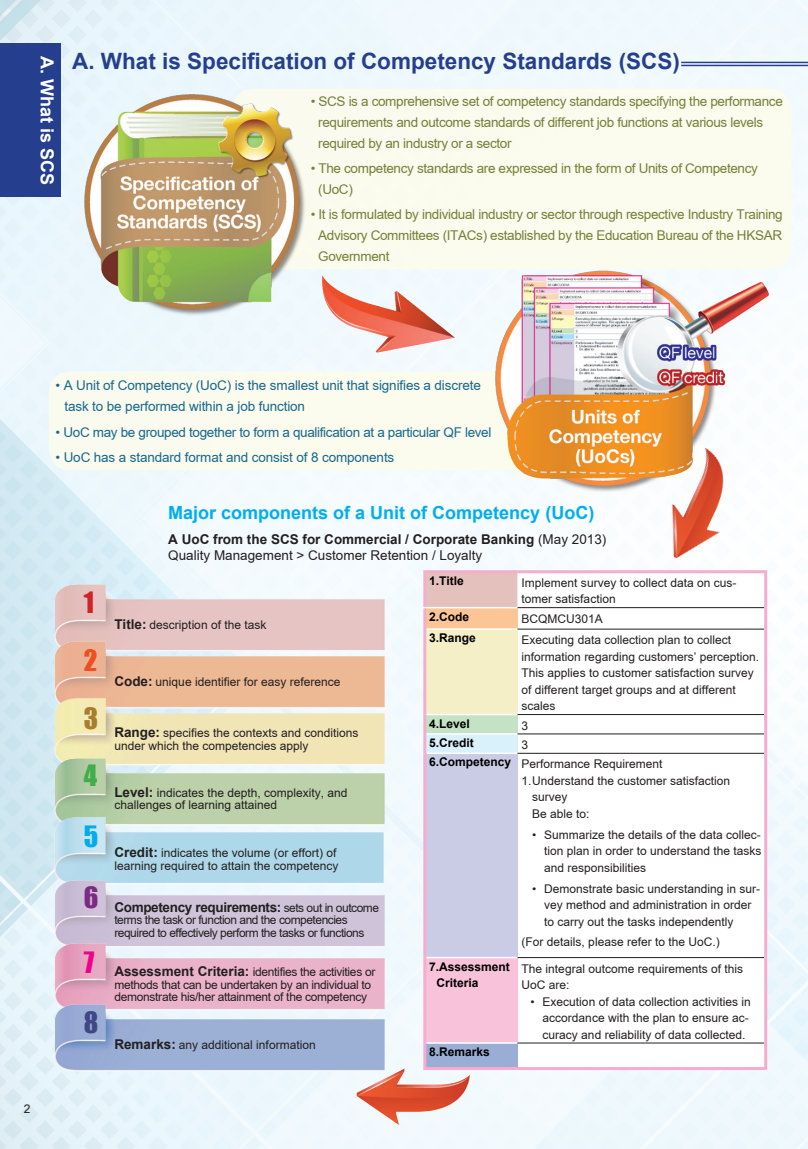
<style>
.page{position:relative;width:808px;height:1149px;background:#fff}
.page>*{position:absolute;margin:0;border:0;box-sizing:border-box;transform-origin:0 0}
.t1{font:27px "Impact";color:#d1232a}
.t2{font:27px "Impact";color:#f04d22}
.t3{font:27px "Impact";color:#a87e2c}
.t4{font:27px "Impact";color:#40ae49}
.t5{font:27px "Impact";color:#00aeef}
.t6{font:27px "Impact";color:#7e2a85}
.t7{font:27px "Impact";color:#ed028c}
.t8{font:27px "Impact";color:#3f4787}
.t9{font:700 22.5px "Arial";color:#253f8e}
.t10{font:700 18px "Arial";color:#00aeef}
.t11{font:700 18px "Arial";color:#fff}
.t12{font:13.5px/21px "Arial";letter-spacing:-.025em;color:#777f38}
.t13{font:13.5px/21px "Arial";letter-spacing:-.01em;color:#18688d}
.t14{font:700 13.5px "Arial";color:#231f20}
.t15{font:13.5px "Arial";color:#231f20}
.t16{font:700 13.5px "Arial";letter-spacing:-.025em;color:#231f20}
.t17{font:12px/16.5px "Arial";color:#231f20}
.t18{font:12px/12.1px "Arial";letter-spacing:-.025em;color:#231f20}
.t19{font:12px/12.1px "Arial";letter-spacing:-.04em;color:#231f20}
.t20{font:700 12px/16.5px "Arial";color:#000}
.s1{font-weight:400}
.s2{font-weight:700;font-size:13.5px}
.s3{font-weight:400;font-size:12px}
</style>
<div class="page">
<img style="left:0;top:0;width:808px;height:1148px">
<img style="left:49px;top:579px;width:342px;height:57px">
<img style="left:49px;top:636px;width:342px;height:57px">
<img style="left:49px;top:693px;width:342px;height:60px">
<img style="left:49px;top:753px;width:342px;height:80px">
<img style="left:49px;top:812px;width:341px;height:63px">
<img style="left:49px;top:875px;width:342px;height:63px">
<img style="left:49px;top:938px;width:342px;height:61px">
<img style="left:49px;top:999px;width:342px;height:80px">
<div style="left:232px;top:89px;width:559px;height:180px;background:#fffde9;border-radius:21px"></div>
<div style="left:49px;top:371px;width:495px;height:99px;background:#fffde9;border-radius:21px"></div>
<img style="left:71px;top:80px;width:702px;height:452px">
<div style="left:0;top:43px;width:60px;height:153px;background:#253f8e"></div>
<hr style="left:681px;top:62px;width:127px;height:1px;background:#253f8e">
<hr style="left:681px;top:65px;width:127px;height:1px;background:#253f8e">
<img style="left:354px;top:1066px;width:118px;height:60px">
<img style="left:648px;top:440px;width:104px;height:130px">
<div style="left:425px;top:571px;width:92px;height:36px;background:#e5c1be"></div>
<svg style="left:517px;top:573px;width:247px;height:493px"></svg>
<div style="left:425px;top:607px;width:92px;height:22px;background:#fcc596"></div>
<div style="left:425px;top:629px;width:92px;height:85px;background:#f4efc7"></div>
<div style="left:425px;top:714px;width:92px;height:19px;background:#c4e2c4"></div>
<div style="left:425px;top:733px;width:92px;height:20px;background:#d9f1fb"></div>
<div style="left:425px;top:753px;width:92px;height:204px;background:#cacce6"></div>
<div style="left:425px;top:957px;width:92px;height:85px;background:#f8c3da"></div>
<div style="left:425px;top:1042px;width:92px;height:26px;background:#9aadd5"></div>
<hr style="left:517px;top:607px;width:247px;height:1px;background:#231f20">
<hr style="left:517px;top:628px;width:247px;height:1px;background:#231f20">
<hr style="left:517px;top:714px;width:247px;height:1px;background:#231f20">
<hr style="left:517px;top:733px;width:247px;height:1px;background:#231f20">
<hr style="left:517px;top:752px;width:247px;height:1px;background:#231f20">
<hr style="left:517px;top:957px;width:247px;height:1px;background:#231f20">
<hr style="left:517px;top:1042px;width:247px;height:1px;background:#231f20">
<hr style="left:426px;top:628px;width:91px;height:1px;background:#fff">
<hr style="left:426px;top:713px;width:91px;height:2px;background:#fff">
<hr style="left:426px;top:733px;width:91px;height:1px;background:#fff">
<hr style="left:426px;top:752px;width:91px;height:1px;background:#fff">
<hr style="left:426px;top:956px;width:91px;height:2px;background:#fff">
<hr style="left:426px;top:1041px;width:91px;height:2px;background:#fff">
<hr style="left:423px;top:606px;width:94px;height:2px;background:#fff">
<hr style="left:423px;top:570px;width:94px;height:3px;background:#f5adce">
<hr style="left:423px;top:573px;width:3px;height:33px;background:#f5adce">
<hr style="left:517px;top:570px;width:250px;height:3px;background:#f5adce">
<hr style="left:764px;top:573px;width:3px;height:34px;background:#f5adce">
<hr style="left:423px;top:608px;width:3px;height:21px;background:#f5adce">
<hr style="left:764px;top:607px;width:3px;height:22px;background:#f5adce">
<hr style="left:423px;top:629px;width:3px;height:85px;background:#f5adce">
<hr style="left:764px;top:629px;width:3px;height:85px;background:#f5adce">
<hr style="left:423px;top:714px;width:3px;height:19px;background:#f5adce">
<hr style="left:764px;top:714px;width:3px;height:19px;background:#f5adce">
<hr style="left:423px;top:733px;width:3px;height:20px;background:#f5adce">
<hr style="left:764px;top:733px;width:3px;height:20px;background:#f5adce">
<hr style="left:423px;top:753px;width:3px;height:204px;background:#f5adce">
<hr style="left:764px;top:753px;width:3px;height:204px;background:#f5adce">
<hr style="left:423px;top:957px;width:3px;height:85px;background:#f5adce">
<hr style="left:764px;top:957px;width:3px;height:85px;background:#f5adce">
<hr style="left:423px;top:1042px;width:3px;height:24px;background:#f5adce">
<hr style="left:764px;top:1042px;width:3px;height:24px;background:#f5adce">
<hr style="left:423px;top:1066px;width:94px;height:3px;background:#f5adce">
<hr style="left:517px;top:1066px;width:250px;height:3px;background:#f5adce">
<p class="t11" style="left:59px;top:56px;width:131px;rotate:90deg">A. What is SCS</p>
<p class="t9" style="left:72px;top:46px;width:609px">A. What is Specification of Competency Standards (SCS)</p>
<p class="t12" style="left:318px;top:90px;width:466px;text-indent:-8px">• SCS is a comprehensive set of competency standards specifying the performance requirements and outcome standards of different job functions at various levels required by an industry or a sector</p>
<p class="t12" style="left:318px;top:158px;width:441px;text-indent:-8px">• The competency standards are expressed in the form of Units of Competency (UoC)</p>
<p class="t12" style="left:318px;top:204px;width:466px;text-align:justify;text-indent:-8px">• It is formulated by individual industry or sector through respective Industry Training Advisory Committees (ITACs) established by the Education Bureau of the HKSAR Government</p>
<p class="t17" style="left:24px;top:1100px;width:8px">2</p>
<p class="t13" style="left:64px;top:375px;width:418px;text-indent:-9px">• A Unit of Competency (UoC) is the smallest unit that signifies a discrete task to be performed within a job function</p>
<p class="t13" style="left:55px;top:421px;width:437px">• UoC may be grouped together to form a qualification at a particular QF level</p>
<p class="t13" style="left:55px;top:446px;width:340px">• UoC has a standard format and consist of 8 components</p>
<p class="t1" style="left:84px;top:581px;width:12px">1</p>
<p class="t2" style="left:84px;top:639px;width:15px">2</p>
<p class="t3" style="left:84px;top:696px;width:16px">3</p>
<p class="t4" style="left:84px;top:754px;width:15px">4</p>
<p class="t5" style="left:84px;top:814px;width:16px">5</p>
<p class="t6" style="left:84px;top:876px;width:16px">6</p>
<p class="t7" style="left:84px;top:940px;width:12px">7</p>
<p class="t8" style="left:84px;top:1001px;width:16px">8</p>
<p class="t10" style="left:168px;top:500px;width:428px">Major components of a Unit of Competency (UoC)</p>
<p class="t14" style="left:168px;top:529px;width:440px">A UoC from the SCS for Commercial / Corporate Banking <span class="s1">(May 2013)</span></p>
<p class="t15" style="left:168px;top:547px;width:316px">Quality Management &gt; Customer Retention / Loyalty</p>
<p class="t20" style="left:429px;top:572px;width:36px">1.Title</p>
<p class="t17" style="left:522px;top:574px;width:216px">Implement survey to collect data on cus&shy;tomer satisfaction</p>
<p class="t20" style="left:429px;top:608px;width:42px">2.Code</p>
<p class="t17" style="left:522px;top:610px;width:83px">BCQMCU301A</p>
<p class="t20" style="left:429px;top:629px;width:48px">3.Range</p>
<p class="t17" style="left:522px;top:631px;width:239px">Executing data collection plan to collect information regarding customers’ perception.<br>This applies to customer satisfaction survey of different target groups and at different scales</p>
<p class="t20" style="left:429px;top:715px;width:42px">4.Level</p>
<p class="t17" style="left:522px;top:717px;width:8px">3</p>
<p class="t20" style="left:429px;top:734px;width:46px">5.Credit</p>
<p class="t17" style="left:522px;top:736px;width:8px">3</p>
<p class="t20" style="left:429px;top:754px;width:84px">6.Competency</p>
<p class="t17" style="left:522px;top:755px;width:142px">Performance Requirement</p>
<p class="t17" style="left:532px;top:772px;width:200px;text-indent:-10px">1.Understand the customer satisfaction survey</p>
<p class="t17" style="left:532px;top:805px;width:59px">Be able to:</p>
<p class="t17" style="left:544px;top:826px;width:219px;text-align:justify;text-indent:-12px">• Summarize the details of the data collec&shy;tion plan in order to understand the tasks and responsibilities</p>
<p class="t17" style="left:544px;top:879px;width:218px;text-indent:-12px">• Demonstrate basic understanding in sur&shy;vey method and administration in order to carry out the tasks independently</p>
<p class="t17" style="left:522px;top:933px;width:200px">(For details, please refer to the UoC.)</p>
<p class="t20" style="left:437px;top:958px;width:75px;text-indent:-8px">7.Assessment<br>Criteria</p>
<p class="t17" style="left:522px;top:959px;width:223px">The integral outcome requirements of this<br>UoC are:</p>
<p class="t17" style="left:543px;top:992px;width:210px;text-indent:-12px">• Execution of data collection activities in accordance with the plan to ensure ac&shy;curacy and reliability of data collected.</p>
<p class="t20" style="left:429px;top:1043px;width:62px">8.Remarks</p>
<p class="t17" style="left:114px;top:616px;width:153px"><span class="s2">Title:</span> description of the task</p>
<p class="t17" style="left:114px;top:673px;width:227px"><span class="s2">Code:</span> unique identifier for easy reference</p>
<p class="t17" style="left:114px;top:727px;width:246px;line-height:12.1px"><span class="s2">Range:</span> specifies the contexts and conditions under which the competencies apply</p>
<p class="t17" style="left:114px;top:786px;width:235px;line-height:12.1px"><span class="s2">Level:</span> indicates the depth, complexity, and challenges of learning attained</p>
<p class="t17" style="left:114px;top:846px;width:226px;line-height:12.1px"><span class="s2">Credit:</span> indicates the volume (or effort) of learning required to attain the competency</p>
<p class="t16" style="left:114px;top:898px;width:266px">Competency requirements: <span class="s3">sets out in outcome</span></p>
<p class="t19" style="left:114px;top:913px;width:252px">terms the task or function and the competencies required to effectively perform the tasks or functions</p>
<p class="t18" style="left:114px;top:965px;width:263px"><span class="s2">Assessment Criteria:</span> identifies the activities or methods that can be undertaken by an individual to demonstrate his/her attainment of the competency</p>
<p class="t17" style="left:114px;top:1036px;width:203px"><span class="s2">Remarks:</span> any additional information</p>
</div>
